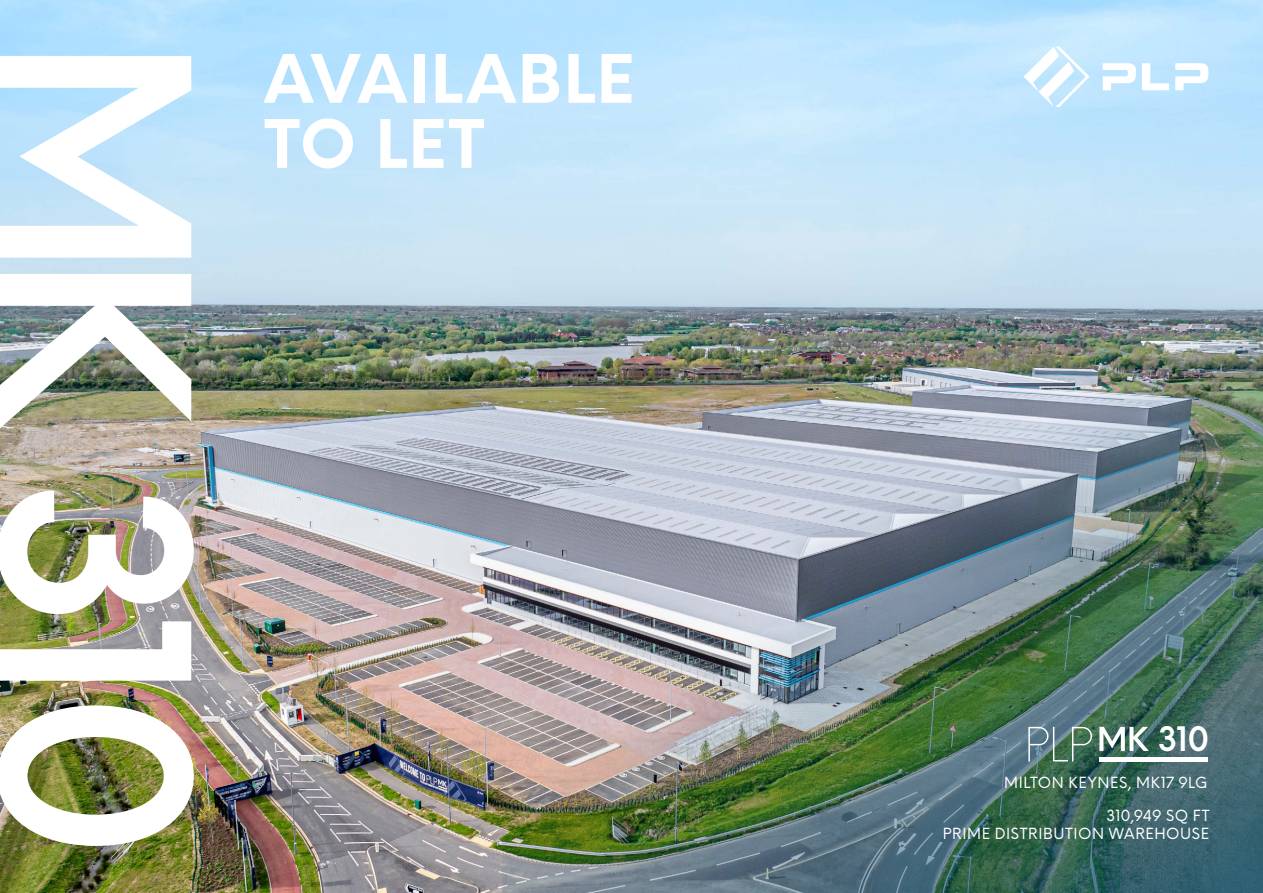
<style>
.page{position:relative;width:1263px;height:893px;background:#fff}
.page>*{position:absolute;margin:0;border:0;box-sizing:border-box;transform-origin:0 0}
.t1{font:600 255px "Neue Einstellung";color:#fff}
.t2{font:700 65.1px/65.1px "Neue Einstellung";letter-spacing:.02em;color:#fff}
.t3{font:600 33px "Neue Einstellung";color:#fff}
.t4{font:15px/18px "Neue Einstellung";letter-spacing:.04em;color:#fff;text-align:right}
</style>
<div class="page">
<img style="left:0;top:0;width:1263px;height:893px">
<svg style="left:1103px;top:63px;width:33px;height:27px"></svg>
<svg style="left:1175px;top:63px;width:33px;height:27px"></svg>
<svg style="left:1142px;top:63px;width:27px;height:27px"></svg>
<svg style="left:1023px;top:47px;width:66px;height:60px"></svg>
<img style="left:503px;top:311px;width:760px;height:582px">
<svg style="left:1028px;top:727px;width:64px;height:34px;background:#63867e"></svg>
<svg style="left:1099px;top:727px;width:50px;height:24px"></svg>
<hr style="left:1099px;top:757px;width:109px;height:4px;background:#fff">
<h1 class="t1" style="left:263px;top:35px;width:824px;rotate:90deg">MK 310</h1>
<h2 class="t2" style="left:264px;top:47px;width:372px">AVAILABLE<br>TO LET</h2>
<h3 class="t3" style="left:1158px;top:717px;width:52px">310</h3>
<p class="t4" style="left:1004px;top:774px;width:205px">MILTON KEYNES, MK17 9LG</p>
<p class="t4" style="left:943px;top:807px;width:268px">310,949 SQ FT<br>PRIME DISTRIBUTION WAREHOUSE</p>
</div>
